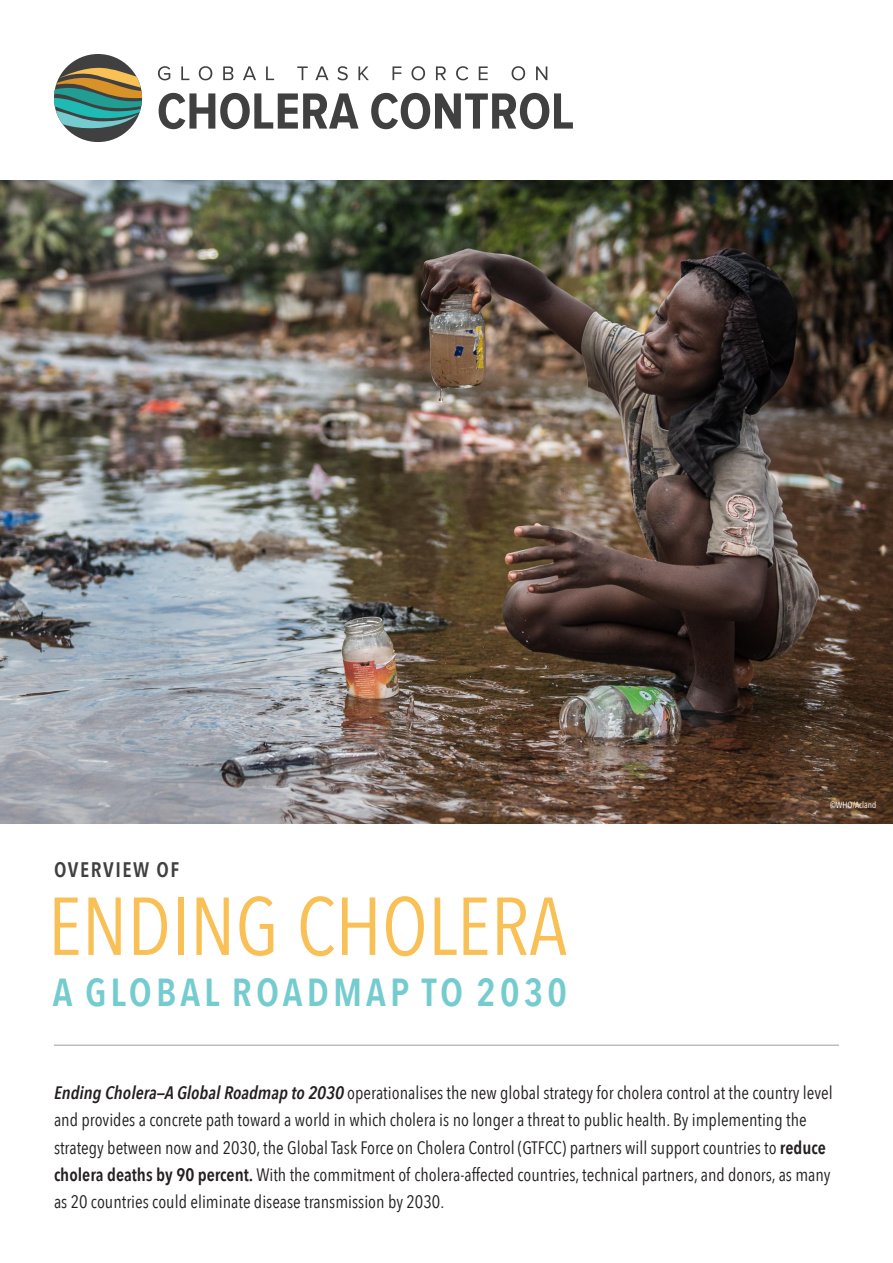
<style>
.page{position:relative;width:893px;height:1263px;background:#fff}
.page>*{position:absolute;margin:0;border:0;box-sizing:border-box;transform-origin:0 0}
.t1{font:81px "Avenir Next Condensed";color:#f9c055}
.t2{font:600 39px "Avenir Next Condensed";letter-spacing:.105em;color:#75ccce}
.t3{font:600 21px "Avenir Next Condensed";letter-spacing:.075em;color:#404041}
.t4{font:18px/27px "Avenir Next Condensed";color:#231f20}
.Body_Copy{font:9px "Avenir Next Condensed";color:#fff}
.s1{font-weight:600;font-style:italic}
.s2{font-weight:600}
</style>
<div class="page">
<img style="left:0;top:180px;width:893px;height:644px">
<div style="left:54px;top:54px;width:88px;height:88px;background:#404041;border-radius:50%"></div>
<svg style="left:54px;top:67px;width:88px;height:62px"></svg>
<svg style="left:158px;top:66px;width:12px;height:14px"></svg>
<svg style="left:181px;top:66px;width:8px;height:14px"></svg>
<svg style="left:199px;top:66px;width:13px;height:14px"></svg>
<svg style="left:223px;top:66px;width:10px;height:14px"></svg>
<svg style="left:243px;top:66px;width:13px;height:14px"></svg>
<svg style="left:266px;top:66px;width:8px;height:14px"></svg>
<svg style="left:297px;top:66px;width:11px;height:14px"></svg>
<svg style="left:315px;top:66px;width:13px;height:14px"></svg>
<svg style="left:337px;top:66px;width:11px;height:14px"></svg>
<svg style="left:358px;top:66px;width:11px;height:14px"></svg>
<svg style="left:392px;top:66px;width:9px;height:14px"></svg>
<svg style="left:411px;top:66px;width:14px;height:14px"></svg>
<svg style="left:436px;top:66px;width:10px;height:14px"></svg>
<svg style="left:456px;top:66px;width:12px;height:14px"></svg>
<svg style="left:479px;top:66px;width:9px;height:14px"></svg>
<svg style="left:512px;top:66px;width:13px;height:14px"></svg>
<svg style="left:536px;top:66px;width:11px;height:14px"></svg>
<svg style="left:159px;top:93px;width:199px;height:36px"></svg>
<svg style="left:371px;top:93px;width:202px;height:36px"></svg>
<hr style="left:54px;top:1044px;width:785px;height:2px;background:#a8a9ad">
<p class="t3" style="left:54px;top:851px;width:127px">OVERVIEW OF</p>
<p class="t1" style="left:48px;top:857px;width:520px">ENDING CHOLERA</p>
<p class="t2" style="left:53px;top:958px;width:516px">A GLOBAL ROADMAP TO 2030</p>
<p class="Body_Copy" style="left:830px;top:797px;width:48px">©WHO/Acland</p>
<p class="t4" style="left:54px;top:1079px;width:780px"><span class="s1">Ending Cholera—A Global Roadmap to 2030</span> operationalises the new global strategy for cholera control at the country level and provides a concrete path toward a world in which cholera is no longer a threat to public health. By implementing the strategy between now and 2030, the Global Task Force on Cholera Control (GTFCC) partners will support countries to <span class="s2">reduce cholera deaths by 90 percent.</span> With the commitment of cholera-affected countries, technical partners, and donors, as many as 20 countries could eliminate disease transmission by 2030.</p>
</div>
